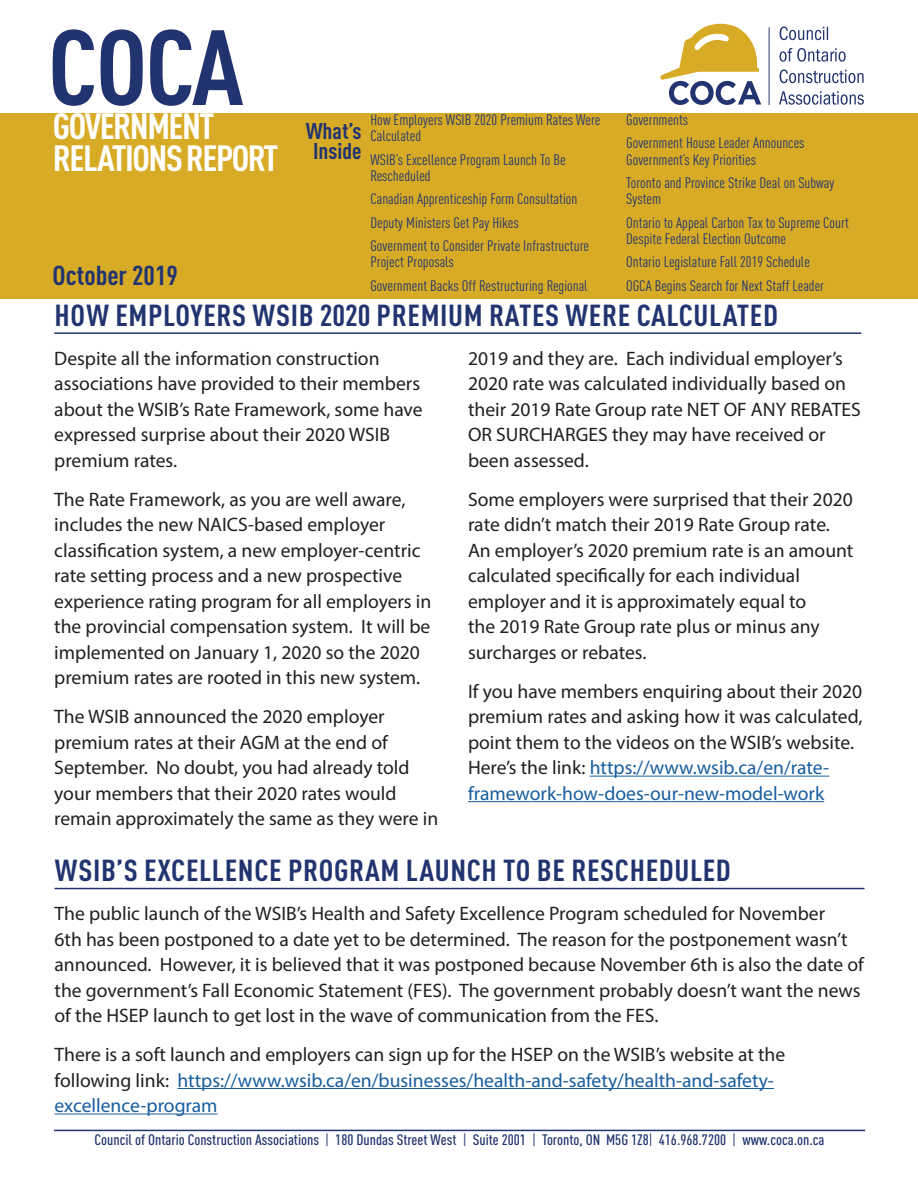
<style>
.page{position:relative;width:918px;height:1188px;background:#fff}
.page>*{position:absolute;margin:0;border:0;box-sizing:border-box;transform-origin:0 0}
.t1{font:700 condensed 105px "DIN Pro";color:#22346f;scale:1.06 1}
.t2{font:700 condensed 36px/31.5px "DIN Pro";letter-spacing:-.04em;color:#fff;scale:1.06 1}
.Article_Title{font:700 condensed 30px "DIN Pro";letter-spacing:.02em;color:#22346f;scale:1.06 1}
.t3{font:700 condensed 27px "DIN Pro";color:#22346f;scale:1.06 1}
.t4{font:700 condensed 22.5px/19.5px "DIN Pro";color:#22346f;text-align:center;scale:1.06 1}
.Body{font:19.5px/25.5px "Myriad Pro";color:#231f20}
.Body-2{font:19.5px/25.5px "Myriad Pro";color:#175d9e}
.t5{font:condensed 15px/16.5px "DIN Pro";color:#22346f;scale:1.06 1}
.t6{font:500 condensed 15px "DIN Pro";color:#22346f;scale:1.06 1}
.s1{color:#175d9e}
.s2{color:#231f20}
.s3{font-weight:400}
</style>
<div class="page">
<div style="left:0;top:113px;width:918px;height:186px;background:#d8ab27"></div>
<hr style="left:54px;top:1130px;width:811px;height:1px;background:#22346f">
<hr style="left:769px;top:27px;width:1px;height:78px;background:#22346f">
<svg style="left:660px;top:24px;width:101px;height:81px"></svg>
<svg style="left:779px;top:91px;width:85px;height:14px"></svg>
<svg style="left:780px;top:69px;width:84px;height:14px"></svg>
<svg style="left:780px;top:48px;width:66px;height:14px"></svg>
<svg style="left:780px;top:26px;width:48px;height:14px"></svg>
<hr style="left:54px;top:332px;width:807px;height:2px;background:#22346f">
<hr style="left:590px;top:776px;width:239px;height:1px;background:#175d9e">
<hr style="left:468px;top:801px;width:356px;height:1px;background:#175d9e">
<hr style="left:55px;top:888px;width:810px;height:1px;background:#22346f">
<hr style="left:178px;top:1088px;width:596px;height:1px;background:#175d9e">
<hr style="left:55px;top:1114px;width:163px;height:1px;background:#175d9e">
<h1 class="t1" style="left:48px;top:-12px;width:186px">COCA</h1>
<h2 class="t2" style="left:53px;top:107px;width:214px">GOVERNMENT<br>RELATIONS REPORT</h2>
<p class="t5" style="left:626px;top:110px;width:60px">Governments</p>
<p class="t5" style="left:626px;top:134px;width:170px">Government House Leader Announces<br>Government’s Key Priorities</p>
<p class="t5" style="left:626px;top:173px;width:198px">Toronto and Province Strike Deal on Subway<br>System</p>
<p class="t5" style="left:626px;top:213px;width:212px">Ontario to Appeal Carbon Tax to Supreme Court<br>Despite Federal Election Outcome</p>
<p class="t5" style="left:626px;top:253px;width:175px">Ontario Legislature Fall 2019 Schedule</p>
<p class="t5" style="left:626px;top:276px;width:188px">OGCA Begins Search for Next Staff Leader</p>
<p class="Article_Title" style="left:55px;top:292px;width:684px">HOW EMPLOYERS WSIB 2020 PREMIUM RATES WERE CALCULATED</p>
<p class="Body" style="left:54px;top:345px;width:370px">Despite all the information construction associations have provided to their members about the WSIB’s Rate Framework, some have expressed surprise about their 2020 WSIB premium rates.</p>
<p class="Body" style="left:54px;top:486px;width:379px">The Rate Framework, as you are well aware, includes the new NAICS-based employer classification system, a new employer-centric rate setting process and a new prospective experience rating program for all employers in the provincial compensation system. It will be implemented on January 1, 2020 so the 2020 premium rates are rooted in this new system.</p>
<p class="Body" style="left:54px;top:704px;width:386px">The WSIB announced the 2020 employer premium rates at their AGM at the end of September. No doubt, you had already told your members that their 2020 rates would remain approximately the same as they were in</p>
<p class="t4" style="left:306px;top:119px;width:54px">What’s<br>Inside</p>
<p class="t5" style="left:370px;top:110px;width:218px">How Employers WSIB 2020 Premium Rates Were<br>Calculated</p>
<p class="t5" style="left:370px;top:150px;width:186px">WSIB’s Excellence Program Launch To Be<br>Rescheduled</p>
<p class="t5" style="left:370px;top:190px;width:197px">Canadian Apprenticeship Form Consultation</p>
<p class="t5" style="left:370px;top:213px;width:141px">Deputy Ministers Get Pay Hikes</p>
<p class="t5" style="left:370px;top:236px;width:208px">Government to Consider Private Infrastructure<br>Project Proposals</p>
<p class="t5" style="left:370px;top:276px;width:206px">Government Backs Off Restructuring Regional</p>
<h3 class="t3" style="left:52px;top:255px;width:120px">October 2019</h3>
<p class="Body" style="left:468px;top:345px;width:394px">2019 and they are. Each individual employer’s 2020 rate was calculated individually based on their 2019 Rate Group rate NET OF ANY REBATES OR SURCHARGES they may have received or been assessed.</p>
<p class="Body" style="left:468px;top:486px;width:387px">Some employers were surprised that their 2020 rate didn’t match their 2019 Rate Group rate.<br>An employer’s 2020 premium rate is an amount calculated specifically for each individual employer and it is approximately equal to<br>the 2019 Rate Group rate plus or minus any surcharges or rebates.</p>
<p class="Body" style="left:468px;top:678px;width:396px">If you have members enquiring about their 2020 premium rates and asking how it was calculated, point them to the videos on the WSIB’s website.<br>Here’s the link: <span class="s1">https://www.wsib.ca/en/rate&shy;framework-how-does-our-new-model-work</span></p>
<p class="Article_Title" style="left:55px;top:848px;width:639px">WSIB’S EXCELLENCE PROGRAM LAUNCH TO BE RESCHEDULED</p>
<p class="Body" style="left:55px;top:900px;width:811px">The public launch of the WSIB’s Health and Safety Excellence Program scheduled for November<br>6th has been postponed to a date yet to be determined. The reason for the postponement wasn’t announced. However, it is believed that it was postponed because November 6th is also the date of the government’s Fall Economic Statement (FES). The government probably doesn’t want the news of the HSEP launch to get lost in the wave of communication from the FES.</p>
<p class="Body-2" style="left:55px;top:1041px;width:732px"><span class="s2">There is a soft launch and employers can sign up for the HSEP on the WSIB’s website at the following link:</span> https://www.wsib.ca/en/businesses/health-and-safety/health-and-safety&shy;excellence-program</p>
<p class="t6" style="left:95px;top:1128px;width:690px">Council of Ontario Construction Associations <span class="s3">|</span> 180 Dundas Street West <span class="s3">|</span> Suite 2001 <span class="s3">|</span> Toronto, ON M5G 1Z8<span class="s3">|</span> 416.968.7200 <span class="s3">|</span> www.coca.on.ca</p>
</div>
